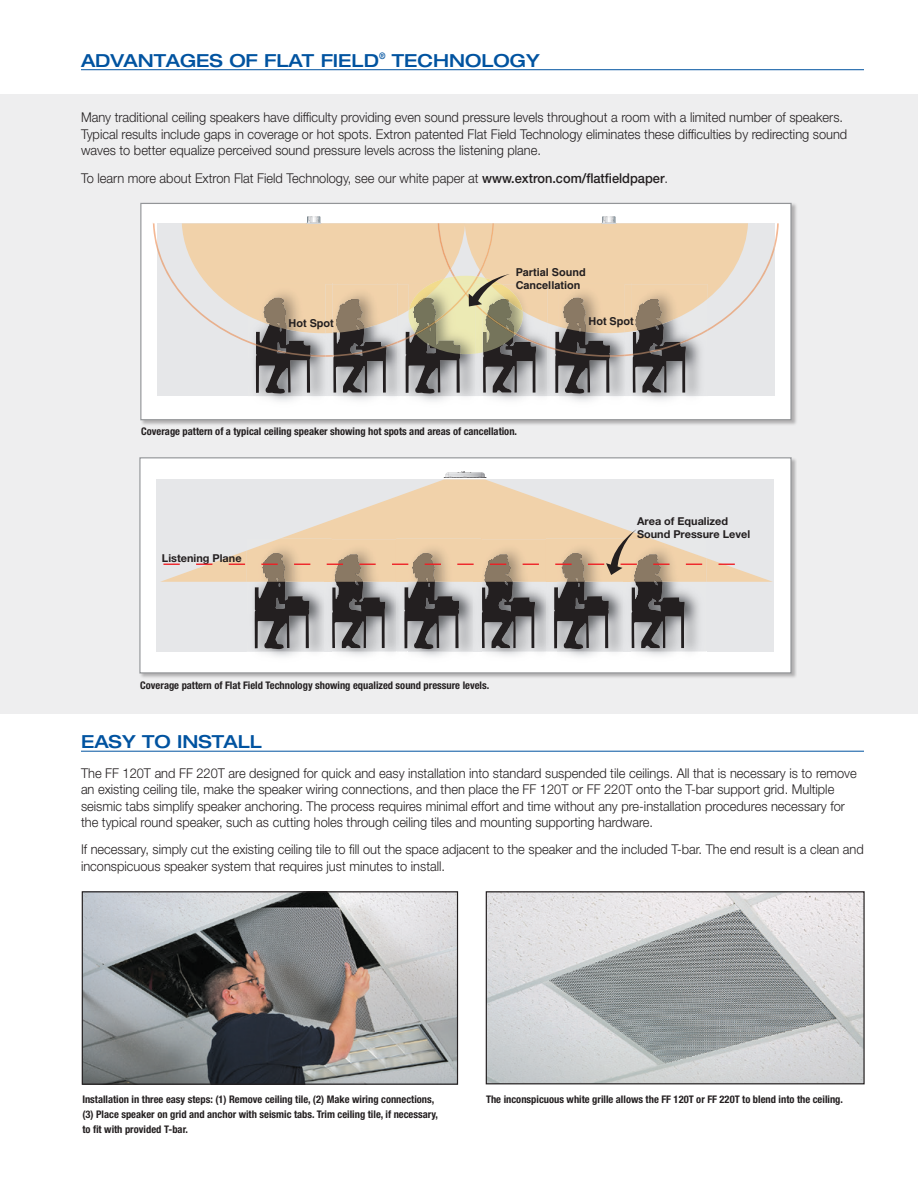
<style>
.page{position:relative;width:918px;height:1188px;background:#fff}
.page>*{position:absolute;margin:0;border:0;box-sizing:border-box;transform-origin:0 0}
.headers{font:500 expanded 18px "Helvetica Neue LT Std";color:#0153a0}
.desc_body{font:300 13.5px/16.5px "Helvetica Neue LT Std";color:#231f20;scale:.95 1}
.t1{font:700 10.95px/13px "Helvetica Neue LT Std";color:#231f20}
.t2{font:700 10.95px/13px "Helvetica LT Std";color:#231f20}
.t3{font:700 condensed 10.5px/15px "Helvetica Neue LT Std";color:#231f20}
.s1{font-weight:500}
</style>
<div class="page">
<hr style="left:81px;top:69px;width:783px;height:1px;background:#0153a0">
<div style="left:1px;top:95px;width:917px;height:619px;background:#eeeeef"></div>
<img style="left:84px;top:893px;width:372px;height:190px">
<div style="left:82px;top:891px;width:376px;height:194px;border:1px solid #231f20"></div>
<img style="left:488px;top:893px;width:375px;height:189px">
<div style="left:486px;top:891px;width:379px;height:193px;border:1px solid #231f20"></div>
<div style="left:139px;top:457px;width:658px;height:222px;background:#231f20;opacity:.3"></div>
<svg style="left:139px;top:457px;width:653px;height:217px"></svg>
<div style="left:140px;top:203px;width:657px;height:223px;background:#231f20;opacity:.3"></div>
<svg style="left:140px;top:202px;width:652px;height:219px"></svg>
<hr style="left:81px;top:751px;width:783px;height:1px;background:#0153a0">
<p class="headers" style="left:81px;top:49px;width:460px">ADVANTAGES OF FLAT FIELD<sup>®</sup> TECHNOLOGY</p>
<p class="desc_body" style="left:81px;top:109px;width:808px">Many traditional ceiling speakers have difficulty providing even sound pressure levels throughout a room with a limited number of speakers.<br>Typical results include gaps in coverage or hot spots. Extron patented Flat Field Technology eliminates these difficulties by redirecting sound waves to better equalize perceived sound pressure levels across the listening plane.</p>
<p class="desc_body" style="left:81px;top:169px;width:619px">To learn more about Extron Flat Field Technology, see our white paper at <span class="s1">www.extron.com/flatfieldpaper</span>.</p>
<p class="t2" style="left:516px;top:265px;width:72px">Partial Sound<br>Cancellation</p>
<p class="t2" style="left:289px;top:316px;width:47px">Hot Spot</p>
<p class="t2" style="left:589px;top:315px;width:47px">Hot Spot</p>
<p class="t3" style="left:141px;top:424px;width:377px">Coverage pattern of a typical ceiling speaker showing hot spots and areas of cancellation.</p>
<p class="t1" style="left:162px;top:551px;width:81px">Listening Plane</p>
<p class="t3" style="left:140px;top:677px;width:351px">Coverage pattern of Flat Field Technology showing equalized sound pressure levels.</p>
<p class="headers" style="left:81px;top:731px;width:182px">EASY TO INSTALL</p>
<p class="t1" style="left:637px;top:515px;width:115px">Area of Equalized<br>Sound Pressure Level</p>
<p class="desc_body" style="left:81px;top:764px;width:818px">The FF 120T and FF 220T are designed for quick and easy installation into standard suspended tile ceilings. All that is necessary is to remove an existing ceiling tile, make the speaker wiring connections, and then place the FF 120T or FF 220T onto the T-bar support grid. Multiple seismic tabs simplify speaker anchoring. The process requires minimal effort and time without any pre-installation procedures necessary for the typical round speaker, such as cutting holes through ceiling tiles and mounting supporting hardware.</p>
<p class="desc_body" style="left:81px;top:841px;width:825px">If necessary, simply cut the existing ceiling tile to fill out the space adjacent to the speaker and the included T-bar. The end result is a clean and inconspicuous speaker system that requires just minutes to install.</p>
<p class="t3" style="left:82px;top:1092px;width:357px">Installation in three easy steps: (1) Remove ceiling tile, (2) Make wiring connections, (3) Place speaker on grid and anchor with seismic tabs. Trim ceiling tile, if necessary, to fit with provided T-bar.</p>
<p class="t3" style="left:486px;top:1092px;width:359px">The inconspicuous white grille allows the FF 120T or FF 220T to blend into the ceiling.</p>
</div>
